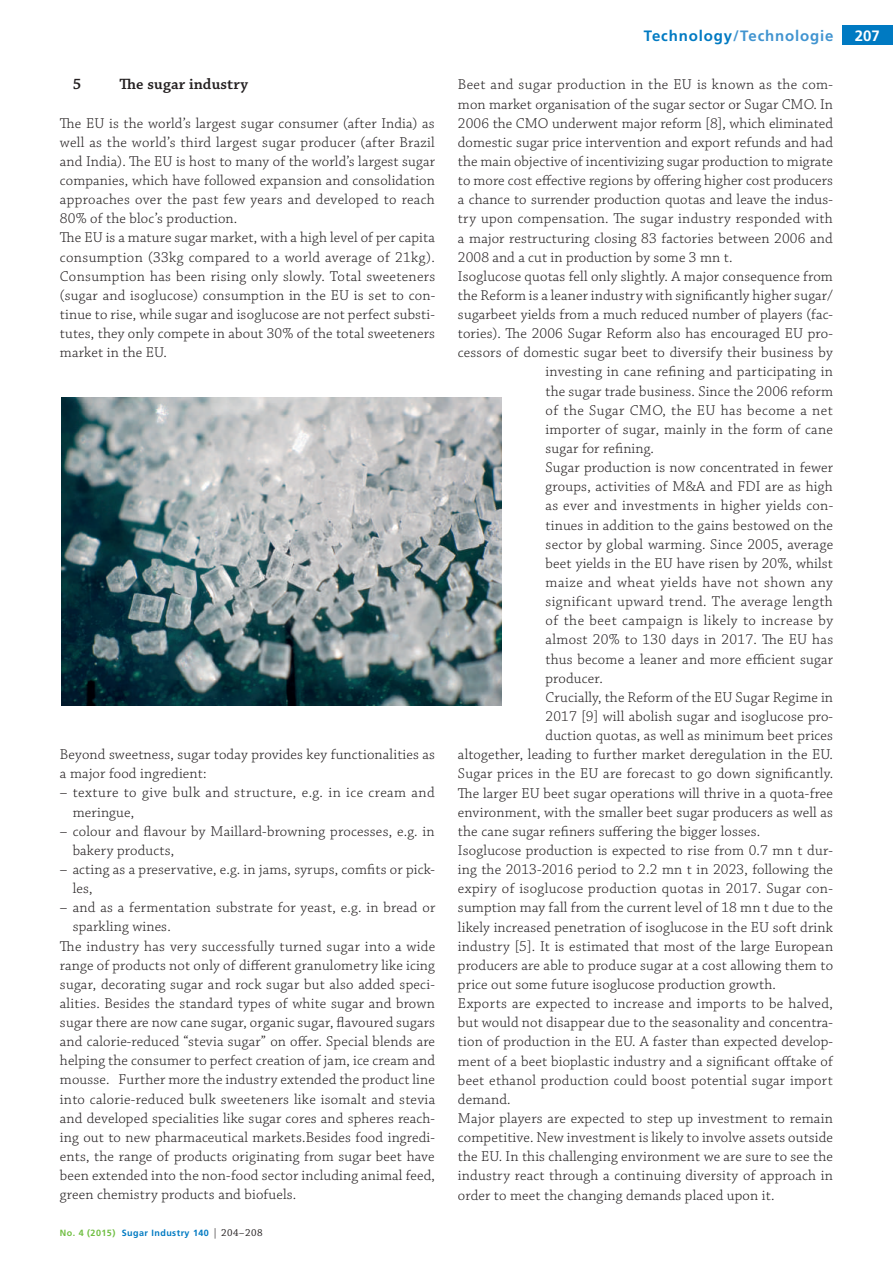
<style>
.page{position:relative;width:893px;height:1263px;background:#fff}
.page>*{position:absolute;margin:0;border:0;box-sizing:border-box;transform-origin:0 0}
.t1{font:600 15.75px "Chaparral Pro";letter-spacing:.01em;color:#231f20}
.t2{font:300 15px/19.2px "Chaparral Pro";letter-spacing:.01em;color:#231f20}
.t3{font:300 15px/19.2px "Chaparral Pro";letter-spacing:.03em;color:#231f20}
.t4{font:300 15px "Chaparral Pro";letter-spacing:.035em;color:#231f20}
.t5{font:700 15px "Frutiger CE";letter-spacing:.055em;color:#4194d0}
.t6{font:700 15px "Frutiger";color:#fff}
.t7{font:700 9px "Frutiger CE";letter-spacing:.05em;color:#007ac2}
.s1{color:#71bf44}
.s2{font-family:"Chaparral Pro";font-weight:400;font-size:10.5px;color:#231f20}
.s3{color:#007ac2}
</style>
<div class="page">
<div style="left:842px;top:26px;width:51px;height:19px;background:#007ac2"></div>
<img style="left:62px;top:397px;width:439px;height:309px">
<p class="t1" style="left:73px;top:75px;width:10px">5</p>
<p class="t1" style="left:119px;top:75px;width:130px">The sugar industry</p>
<p class="t2" style="left:60px;top:114px;width:377px">The EU is the world’s largest sugar consumer (after India) as well as the world’s third largest sugar producer (after Brazil and India). The EU is host to many of the world’s largest sugar companies, which have followed expansion and consolidation approaches over the past few years and developed to reach 80% of the bloc’s production.<br>The EU is a mature sugar market, with a high level of per capita consumption (33kg compared to a world average of 21kg).<br>Consumption has been rising only slowly. Total sweeteners (sugar and isoglucose) consumption in the EU is set to con&shy;tinue to rise, while sugar and isoglucose are not perfect substi&shy;tutes, they only compete in about 30% of the total sweeteners market in the EU.</p>
<p class="t2" style="left:60px;top:745px;width:377px">Beyond sweetness, sugar today provides key functionalities as a major food ingredient:</p>
<p class="t3" style="left:73px;top:784px;width:364px;text-indent:-13px">– texture to give bulk and structure, e.g. in ice cream and meringue,</p>
<p class="t2" style="left:73px;top:822px;width:364px;text-indent:-13px">– colour and flavour by Maillard-browning processes, e.g. in bakery products,</p>
<p class="t2" style="left:73px;top:860px;width:364px;text-indent:-13px">– acting as a preservative, e.g. in jams, syrups, comfits or pick&shy;les,</p>
<p class="t2" style="left:60px;top:898px;width:377px">– and as a fermentation substrate for yeast, e.g. in bread or</p>
<p class="t2" style="left:73px;top:918px;width:100px">sparkling wines.</p>
<p class="t2" style="left:60px;top:937px;width:377px">The industry has very successfully turned sugar into a wide</p>
<p class="t2" style="left:60px;top:956px;width:377px">range of products not only of different granulometry like icing</p>
<p class="t2" style="left:60px;top:975px;width:376px">sugar, decorating sugar and rock sugar but also added speci-</p>
<p class="t2" style="left:60px;top:994px;width:376px">alities. Besides the standard types of white sugar and brown</p>
<p class="t2" style="left:60px;top:1013px;width:377px">sugar there are now cane sugar, organic sugar, flavoured sugars</p>
<p class="t2" style="left:60px;top:1032px;width:377px">and calorie-reduced “stevia sugar” on offer. Special blends are</p>
<p class="t2" style="left:60px;top:1052px;width:376px">helping the consumer to perfect creation of jam, ice cream and</p>
<p class="t2" style="left:60px;top:1071px;width:376px">mousse. Further more the industry extended the product line</p>
<p class="t2" style="left:60px;top:1090px;width:377px">into calorie-reduced bulk sweeteners like isomalt and stevia</p>
<p class="t2" style="left:60px;top:1109px;width:377px">and developed specialities like sugar cores and spheres reach-</p>
<p class="t2" style="left:60px;top:1128px;width:377px">ing out to new pharmaceutical markets.Besides food ingredi-</p>
<p class="t2" style="left:60px;top:1147px;width:376px">ents, the range of products originating from sugar beet have</p>
<p class="t2" style="left:60px;top:1166px;width:377px">been extended into the non-food sector including animal feed,</p>
<p class="t2" style="left:60px;top:1186px;width:238px">green chemistry products and biofuels.</p>
<p class="t7" style="left:60px;top:1227px;width:204px"><span class="s1">No. 4 (2015)</span> Sugar Industry 140 <span class="s2">| 204–208</span></p>
<p class="t5" style="left:644px;top:27px;width:191px"><span class="s3">Technology</span>/Technologie</p>
<p class="t2" style="left:458px;top:76px;width:377px">Beet and sugar production in the EU is known as the com&shy;mon market organisation of the sugar sector or Sugar CMO. In 2006 the CMO underwent major reform [8], which eliminated domestic sugar price intervention and export refunds and had the main objective of incentivizing sugar production to migrate to more cost effective regions by offering higher cost producers a chance to surrender production quotas and leave the indus&shy;try upon compensation. The sugar industry responded with a major restructuring closing 83 factories between 2006 and 2008 and a cut in production by some 3 mn t.<br>Isoglucose quotas fell only slightly. A major consequence from the Reform is a leaner industry with significantly higher sugar/ sugarbeet yields from a much reduced number of players (fac&shy;tories). The 2006 Sugar Reform also has encouraged EU pro&shy;cessors of domestic sugar beet to diversify their business by</p>
<p class="t2" style="left:546px;top:363px;width:289px">investing in cane refining and participating in</p>
<p class="t2" style="left:546px;top:382px;width:289px">the sugar trade business. Since the 2006 reform</p>
<p class="t3" style="left:546px;top:401px;width:289px">of the Sugar CMO, the EU has become a net</p>
<p class="t2" style="left:546px;top:420px;width:289px">importer of sugar, mainly in the form of cane</p>
<p class="t2" style="left:546px;top:439px;width:110px">sugar for refining.</p>
<p class="t2" style="left:546px;top:458px;width:289px">Sugar production is now concentrated in fewer</p>
<p class="t2" style="left:546px;top:478px;width:289px">groups, activities of M&amp;A and FDI are as high</p>
<p class="t2" style="left:546px;top:497px;width:289px">as ever and investments in higher yields con-</p>
<p class="t2" style="left:546px;top:516px;width:289px">tinues in addition to the gains bestowed on the</p>
<p class="t2" style="left:546px;top:535px;width:289px">sector by global warming. Since 2005, average</p>
<p class="t2" style="left:546px;top:554px;width:289px">beet yields in the EU have risen by 20%, whilst</p>
<p class="t4" style="left:546px;top:574px;width:289px">maize and wheat yields have not shown any</p>
<p class="t2" style="left:546px;top:592px;width:289px">significant upward trend. The average length</p>
<p class="t4" style="left:546px;top:612px;width:289px">of the beet campaign is likely to increase by</p>
<p class="t2" style="left:546px;top:631px;width:289px">almost 20% to 130 days in 2017. The EU has</p>
<p class="t2" style="left:546px;top:650px;width:289px">thus become a leaner and more efficient sugar</p>
<p class="t2" style="left:546px;top:669px;width:59px">producer.</p>
<p class="t2" style="left:546px;top:688px;width:289px">Crucially, the Reform of the EU Sugar Regime in</p>
<p class="t2" style="left:546px;top:707px;width:289px">2017 [9] will abolish sugar and isoglucose pro-</p>
<p class="t2" style="left:546px;top:726px;width:289px">duction quotas, as well as minimum beet prices</p>
<p class="t2" style="left:458px;top:746px;width:377px">altogether, leading to further market deregulation in the EU.</p>
<p class="t2" style="left:458px;top:765px;width:377px">Sugar prices in the EU are forecast to go down significantly.</p>
<p class="t2" style="left:458px;top:784px;width:377px">The larger EU beet sugar operations will thrive in a quota-free</p>
<p class="t2" style="left:458px;top:803px;width:377px">environment, with the smaller beet sugar producers as well as</p>
<p class="t2" style="left:458px;top:822px;width:304px">the cane sugar refiners suffering the bigger losses.</p>
<p class="t2" style="left:458px;top:841px;width:377px">Isoglucose production is expected to rise from 0.7 mn t dur-</p>
<p class="t2" style="left:458px;top:860px;width:377px">ing the 2013-2016 period to 2.2 mn t in 2023, following the</p>
<p class="t2" style="left:458px;top:880px;width:376px">expiry of isoglucose production quotas in 2017. Sugar con-</p>
<p class="t2" style="left:458px;top:899px;width:376px">sumption may fall from the current level of 18 mn t due to the</p>
<p class="t2" style="left:458px;top:918px;width:377px">likely increased penetration of isoglucose in the EU soft drink</p>
<p class="t2" style="left:458px;top:937px;width:377px">industry [5]. It is estimated that most of the large European</p>
<p class="t2" style="left:458px;top:956px;width:377px">producers are able to produce sugar at a cost allowing them to</p>
<p class="t2" style="left:458px;top:975px;width:319px">price out some future isoglucose production growth.</p>
<p class="t2" style="left:458px;top:994px;width:376px">Exports are expected to increase and imports to be halved,</p>
<p class="t2" style="left:458px;top:1014px;width:376px">but would not disappear due to the seasonality and concentra-</p>
<p class="t2" style="left:458px;top:1033px;width:377px">tion of production in the EU. A faster than expected develop-</p>
<p class="t2" style="left:458px;top:1052px;width:376px">ment of a beet bioplastic industry and a significant offtake of</p>
<p class="t2" style="left:458px;top:1071px;width:376px">beet ethanol production could boost potential sugar import</p>
<p class="t2" style="left:458px;top:1090px;width:54px">demand.</p>
<p class="t2" style="left:458px;top:1109px;width:376px">Major players are expected to step up investment to remain</p>
<p class="t2" style="left:458px;top:1128px;width:377px">competitive. New investment is likely to involve assets outside</p>
<p class="t2" style="left:458px;top:1148px;width:376px">the EU. In this challenging environment we are sure to see the</p>
<p class="t2" style="left:458px;top:1167px;width:376px">industry react through a continuing diversity of approach in</p>
<p class="t2" style="left:458px;top:1186px;width:318px">order to meet the changing demands placed upon it.</p>
<p class="t6" style="left:855px;top:27px;width:27px">207</p>
</div>
